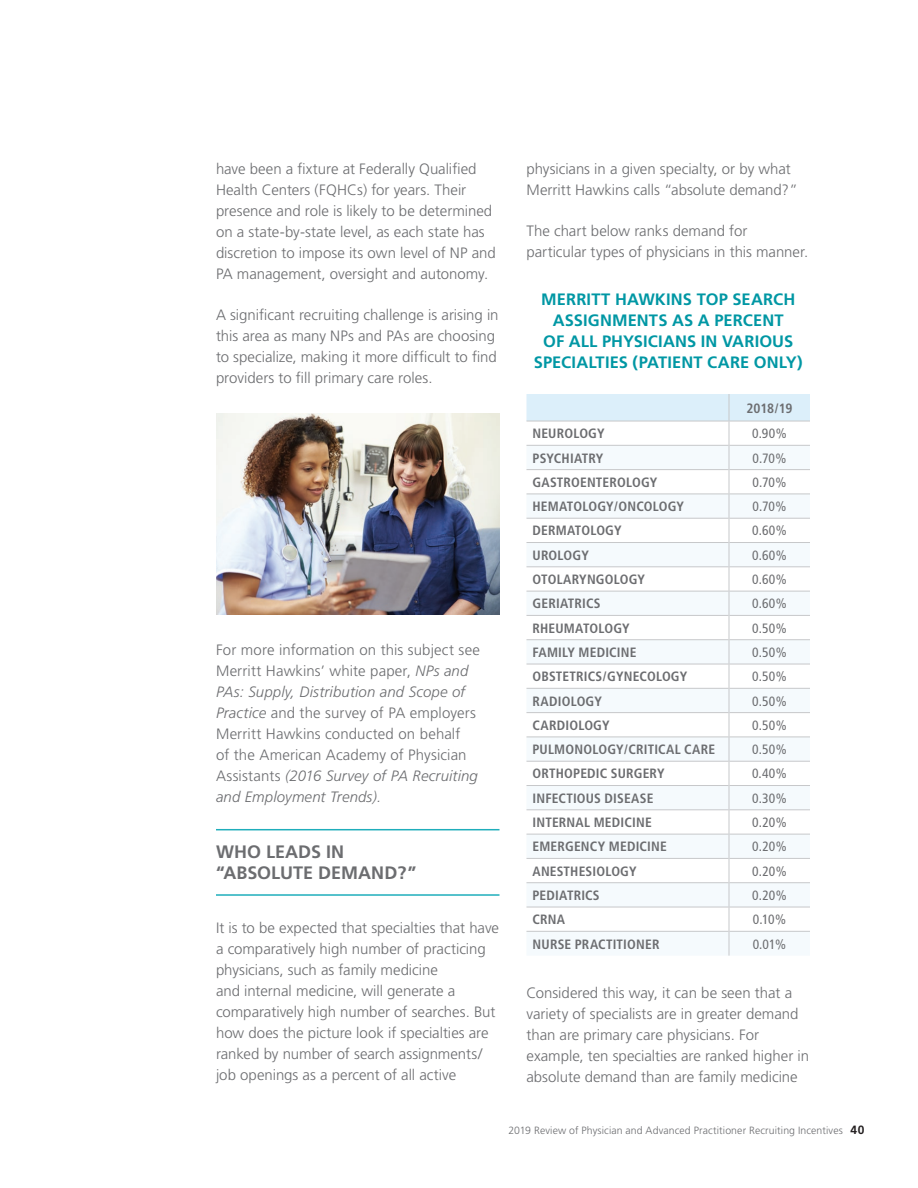
<style>
.page{position:relative;width:918px;height:1188px;background:#fff}
.page>*{position:absolute;margin:0;border:0;box-sizing:border-box;transform-origin:0 0}
.t1{font:700 18px/21px "Frutiger";color:#6c6d70}
.t2{font:700 16.5px/21px "Frutiger";letter-spacing:.005em;color:#0097a4;text-align:center}
.t3{font:300 15px/21px "Frutiger";color:#6c6d70}
.Section_headers{font:700 condensed 13.5px "Frutiger";letter-spacing:.015em;color:#6c6d70}
.Section_headers-2{font:condensed 13.5px "Frutiger";letter-spacing:.015em;color:#6c6d70}
.t4{font:300 10.5px "Frutiger";letter-spacing:.01em;color:#6c6d70}
.s1{font-style:italic}
.s2{font-weight:700;font-size:12px;color:#231f20}
</style>
<div class="page">
<svg style="left:526px;top:394px;width:284px;height:562px"></svg>
<img style="left:216px;top:413px;width:284px;height:201px">
<hr style="left:216px;top:894px;width:284px;height:2px;background:#1faebb">
<hr style="left:216px;top:829px;width:284px;height:1px;background:#1faebb">
<p class="t3" style="left:216px;top:158px;width:281px">have been a fixture at Federally Qualified Health Centers (FQHCs) for years. Their presence and role is likely to be determined on a state-by-state level, as each state has discretion to impose its own level of NP and PA management, oversight and autonomy.</p>
<p class="t3" style="left:216px;top:304px;width:284px">A significant recruiting challenge is arising in this area as many NPs and PAs are choosing to specialize, making it more difficult to find providers to fill primary care roles.</p>
<p class="t3" style="left:216px;top:640px;width:265px">For more information on this subject see Merritt Hawkins’ white paper, <span class="s1">NPs and PAs: Supply, Distribution and Scope of Practice</span> and the survey of PA employers Merritt Hawkins conducted on behalf<br>of the American Academy of Physician Assistants <span class="s1">(2016 Survey of PA Recruiting and Employment Trends).</span></p>
<p class="t1" style="left:216px;top:841px;width:202px">WHO LEADS IN “ABSOLUTE DEMAND?”</p>
<p class="t3" style="left:216px;top:918px;width:285px">It is to be expected that specialties that have a comparatively high number of practicing physicians, such as family medicine<br>and internal medicine, will generate a comparatively high number of searches. But how does the picture look if specialties are ranked by number of search assignments/ job openings as a percent of all active</p>
<p class="t3" style="left:526px;top:158px;width:273px">physicians in a given specialty, or by what<br>Merritt Hawkins calls “absolute demand?”</p>
<p class="t3" style="left:526px;top:220px;width:283px">The chart below ranks demand for particular types of physicians in this manner.</p>
<p class="t2" style="left:534px;top:289px;width:270px">MERRITT HAWKINS TOP SEARCH<br>ASSIGNMENTS AS A PERCENT<br>OF ALL PHYSICIANS IN VARIOUS<br>SPECIALTIES (PATIENT CARE ONLY)</p>
<p class="Section_headers" style="left:747px;top:400px;width:47px">2018/19</p>
<p class="Section_headers" style="left:532px;top:426px;width:74px">NEUROLOGY</p>
<p class="Section_headers-2" style="left:752px;top:426px;width:36px">0.90%</p>
<p class="Section_headers" style="left:532px;top:450px;width:73px">PSYCHIATRY</p>
<p class="Section_headers-2" style="left:752px;top:450px;width:36px">0.70%</p>
<p class="Section_headers" style="left:532px;top:474px;width:126px">GASTROENTEROLOGY</p>
<p class="Section_headers-2" style="left:752px;top:474px;width:36px">0.70%</p>
<p class="Section_headers" style="left:532px;top:498px;width:153px">HEMATOLOGY/ONCOLOGY</p>
<p class="Section_headers-2" style="left:752px;top:499px;width:36px">0.70%</p>
<p class="Section_headers" style="left:532px;top:523px;width:91px">DERMATOLOGY</p>
<p class="Section_headers-2" style="left:752px;top:523px;width:36px">0.60%</p>
<p class="Section_headers" style="left:532px;top:547px;width:58px">UROLOGY</p>
<p class="Section_headers-2" style="left:752px;top:547px;width:36px">0.60%</p>
<p class="Section_headers" style="left:532px;top:571px;width:114px">OTOLARYNGOLOGY</p>
<p class="Section_headers-2" style="left:752px;top:571px;width:36px">0.60%</p>
<p class="Section_headers" style="left:532px;top:596px;width:70px">GERIATRICS</p>
<p class="Section_headers-2" style="left:752px;top:596px;width:36px">0.60%</p>
<p class="Section_headers" style="left:532px;top:620px;width:99px">RHEUMATOLOGY</p>
<p class="Section_headers-2" style="left:752px;top:620px;width:36px">0.50%</p>
<p class="Section_headers" style="left:532px;top:644px;width:106px">FAMILY MEDICINE</p>
<p class="Section_headers-2" style="left:752px;top:644px;width:36px">0.50%</p>
<p class="Section_headers" style="left:532px;top:669px;width:156px">OBSTETRICS/GYNECOLOGY</p>
<p class="Section_headers-2" style="left:752px;top:669px;width:36px">0.50%</p>
<p class="Section_headers" style="left:532px;top:693px;width:71px">RADIOLOGY</p>
<p class="Section_headers-2" style="left:752px;top:693px;width:36px">0.50%</p>
<p class="Section_headers" style="left:532px;top:717px;width:79px">CARDIOLOGY</p>
<p class="Section_headers-2" style="left:752px;top:717px;width:36px">0.50%</p>
<p class="Section_headers" style="left:532px;top:741px;width:184px">PULMONOLOGY/CRITICAL CARE</p>
<p class="Section_headers-2" style="left:752px;top:742px;width:36px">0.50%</p>
<p class="Section_headers" style="left:532px;top:766px;width:134px">ORTHOPEDIC SURGERY</p>
<p class="Section_headers-2" style="left:752px;top:766px;width:36px">0.40%</p>
<p class="Section_headers" style="left:532px;top:790px;width:122px">INFECTIOUS DISEASE</p>
<p class="Section_headers-2" style="left:752px;top:790px;width:36px">0.30%</p>
<p class="Section_headers" style="left:532px;top:814px;width:121px">INTERNAL MEDICINE</p>
<p class="Section_headers-2" style="left:752px;top:814px;width:36px">0.20%</p>
<p class="Section_headers" style="left:532px;top:839px;width:136px">EMERGENCY MEDICINE</p>
<p class="Section_headers-2" style="left:752px;top:839px;width:36px">0.20%</p>
<p class="Section_headers" style="left:532px;top:863px;width:106px">ANESTHESIOLOGY</p>
<p class="Section_headers-2" style="left:752px;top:863px;width:36px">0.20%</p>
<p class="Section_headers" style="left:532px;top:887px;width:69px">PEDIATRICS</p>
<p class="Section_headers-2" style="left:752px;top:887px;width:36px">0.20%</p>
<p class="Section_headers" style="left:532px;top:912px;width:34px">CRNA</p>
<p class="Section_headers-2" style="left:753px;top:912px;width:35px">0.10%</p>
<p class="Section_headers" style="left:532px;top:936px;width:129px">NURSE PRACTITIONER</p>
<p class="Section_headers-2" style="left:753px;top:936px;width:35px">0.01%</p>
<p class="t3" style="left:526px;top:982px;width:284px">Considered this way, it can be seen that a variety of specialists are in greater demand than are primary care physicians. For example, ten specialties are ranked higher in absolute demand than are family medicine</p>
<p class="t4" style="left:508px;top:1124px;width:358px">2019 Review of Physician and Advanced Practitioner Recruiting Incentives <span class="s2">40</span></p>
</div>
